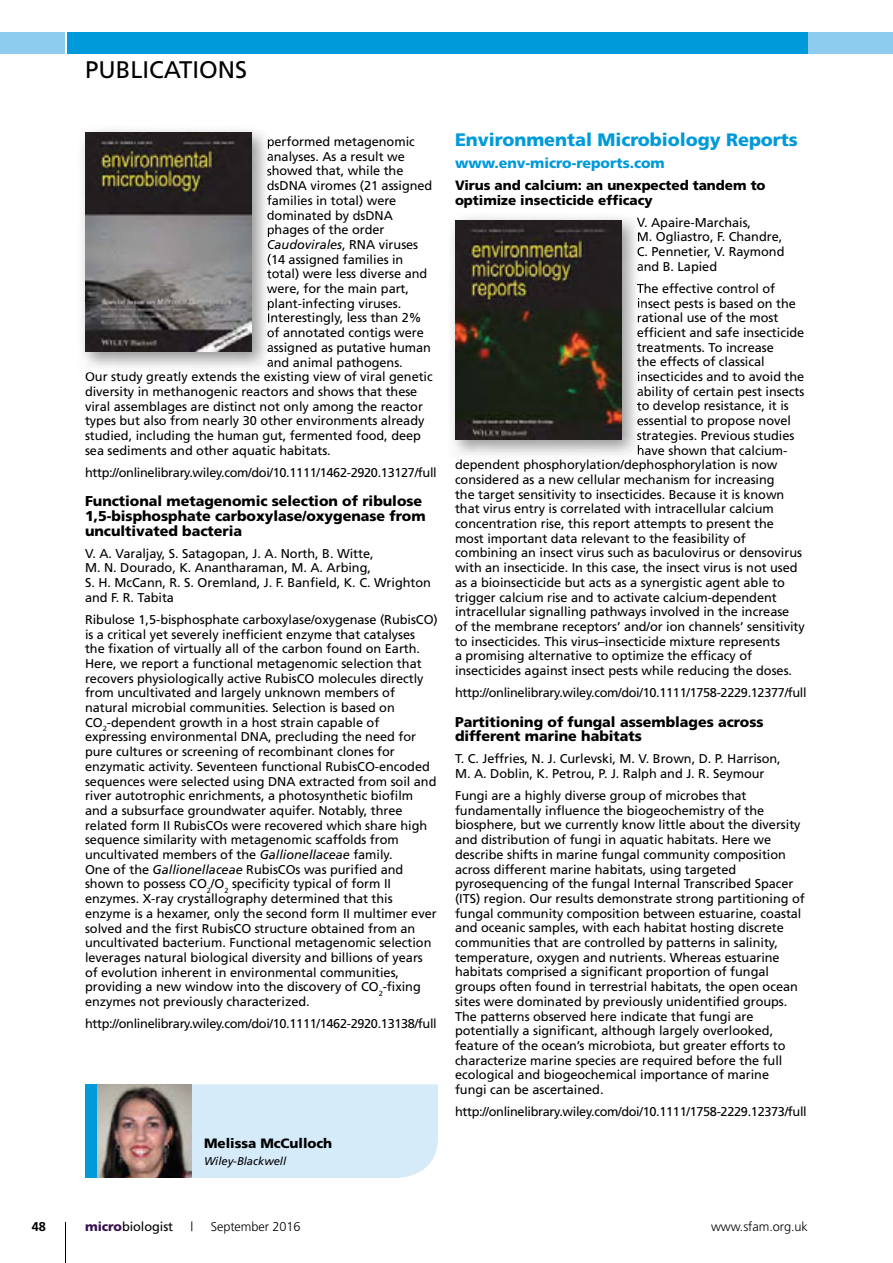
<style>
.page{position:relative;width:893px;height:1263px;background:#fff}
.page>*{position:absolute;margin:0;border:0;box-sizing:border-box;transform-origin:0 0}
.t1{font:24px "Frutiger";color:#000}
.t2{font:900 18px "Frutiger";letter-spacing:-.005em;color:#009ada}
.t3{font:900 14.25px/14.7px "Frutiger";letter-spacing:-.005em;color:#000}
.t4{font:900 14.25px "Frutiger";letter-spacing:-.005em;color:#009ada}
.t5{font:900 13.5px/14.7px "Frutiger";letter-spacing:-.005em;color:#000}
.t6{font:12.75px/14.7px "Frutiger";letter-spacing:-.005em;color:#000}
.t7{font:12.75px "Frutiger";letter-spacing:-.025em;color:#000}
.t8{font:300 12.75px "Frutiger";letter-spacing:-.005em;color:#000}
.t9{font:italic 12.75px "Frutiger";letter-spacing:-.005em;color:#000}
.t10{font:700 12.75px "Frutiger";color:#000}
.t11{font:italic 11.25px "Frutiger";letter-spacing:-.005em;color:#000}
.s1{font-style:normal}
.s2{font-style:italic}
.s3{font-weight:900;color:#3a124e}
</style>
<div class="page">
<div style="left:191px;top:1084px;width:247px;height:94px;background:#d6ebfa"></div>
<div style="left:85px;top:1084px;width:13px;height:94px;background:#009ada"></div>
<img style="left:98px;top:1084px;width:93px;height:94px">
<svg style="left:637px;top:217px;width:5px;height:56px"></svg>
<svg style="left:637px;top:283px;width:5px;height:172px"></svg>
<img style="left:455px;top:220px;width:167px;height:220px">
<img style="left:82px;top:129px;width:185px;height:239px">
<svg style="left:267px;top:139px;width:5px;height:228px"></svg>
<img style="left:85px;top:133px;width:167px;height:219px">
<div style="left:0;top:32px;width:893px;height:21px;background:#8dccef"></div>
<div style="left:66px;top:32px;width:742px;height:21px;background:#009ada"></div>
<hr style="left:65px;top:0;width:1px;height:78px;background:#fff">
<hr style="left:65px;top:1222px;width:1px;height:41px;background:#000">
<h1 class="t1" style="left:85px;top:55px;width:164px">PUBLICATIONS</h1>
<p class="t6" style="left:267px;top:134px;width:150px">performed metagenomic</p>
<p class="t6" style="left:267px;top:149px;width:140px">analyses. As a result we</p>
<p class="t6" style="left:267px;top:163px;width:138px">showed that, while the</p>
<p class="t6" style="left:267px;top:178px;width:167px">dsDNA viromes (21 assigned</p>
<p class="t6" style="left:267px;top:193px;width:131px">families in total) were</p>
<p class="t6" style="left:267px;top:208px;width:128px">dominated by dsDNA</p>
<p class="t6" style="left:267px;top:222px;width:119px">phages of the order</p>
<p class="t9" style="left:267px;top:237px;width:153px">Caudovirales<span class="s1">, RNA viruses</span></p>
<p class="t6" style="left:267px;top:252px;width:138px">(14 assigned families in</p>
<p class="t6" style="left:267px;top:266px;width:162px">total) were less diverse and</p>
<p class="t6" style="left:267px;top:281px;width:144px">were, for the main part,</p>
<p class="t6" style="left:267px;top:296px;width:136px">plant-infecting viruses.</p>
<p class="t6" style="left:267px;top:311px;width:156px">Interestingly, less than 2%</p>
<p class="t6" style="left:267px;top:325px;width:159px">of annotated contigs were</p>
<p class="t6" style="left:267px;top:340px;width:166px">assigned as putative human</p>
<p class="t6" style="left:267px;top:355px;width:137px">and animal pathogens.</p>
<p class="t6" style="left:85px;top:369px;width:349px">Our study greatly extends the existing view of viral genetic</p>
<p class="t6" style="left:85px;top:384px;width:334px">diversity in methanogenic reactors and shows that these</p>
<p class="t6" style="left:85px;top:399px;width:339px">viral assemblages are distinct not only among the reactor</p>
<p class="t6" style="left:85px;top:413px;width:341px">types but also from nearly 30 other environments already</p>
<p class="t6" style="left:85px;top:428px;width:337px">studied, including the human gut, fermented food, deep</p>
<p class="t6" style="left:85px;top:443px;width:247px">sea sediments and other aquatic habitats.</p>
<p class="t7" style="left:85px;top:465px;width:353px">http://onlinelibrary.wiley.com/doi/10.1111/1462-2920.13127/full</p>
<p class="t3" style="left:85px;top:494px;width:342px">Functional metagenomic selection of ribulose<br>1,5-bisphosphate carboxylase/oxygenase from uncultivated bacteria</p>
<p class="t6" style="left:85px;top:546px;width:347px">V. A. Varaljay, S. Satagopan, J. A. North, B. Witte,<br>M. N. Dourado, K. Anantharaman, M. A. Arbing,<br>S. H. McCann, R. S. Oremland, J. F. Banfield, K. C. Wrighton and F. R. Tabita</p>
<p class="t6" style="left:85px;top:612px;width:354px">Ribulose 1,5-bisphosphate carboxylase/oxygenase (RubisCO) is a critical yet severely inefficient enzyme that catalyses the fixation of virtually all of the carbon found on Earth.<br>Here, we report a functional metagenomic selection that recovers physiologically active RubisCO molecules directly from uncultivated and largely unknown members of natural microbial communities. Selection is based on CO<sub>2</sub>-dependent growth in a host strain capable of expressing environmental DNA, precluding the need for pure cultures or screening of recombinant clones for enzymatic activity. Seventeen functional RubisCO-encoded sequences were selected using DNA extracted from soil and river autotrophic enrichments, a photosynthetic biofilm and a subsurface groundwater aquifer. Notably, three related form II RubisCOs were recovered which share high sequence similarity with metagenomic scaffolds from uncultivated members of the <span class="s2">Gallionellaceae</span> family.<br>One of the <span class="s2">Gallionellaceae</span> RubisCOs was purified and shown to possess CO<sub>2</sub>/O<sub>2</sub> specificity typical of form II enzymes. X-ray crystallography determined that this enzyme is a hexamer, only the second form II multimer ever solved and the first RubisCO structure obtained from an uncultivated bacterium. Functional metagenomic selection leverages natural biological diversity and billions of years of evolution inherent in environmental communities, providing a new window into the discovery of CO<sub>2</sub>-fixing enzymes not previously characterized.</p>
<p class="t7" style="left:85px;top:1016px;width:353px">http://onlinelibrary.wiley.com/doi/10.1111/1462-2920.13138/full</p>
<p class="t5" style="left:204px;top:1136px;width:130px">Melissa McCulloch</p>
<p class="t11" style="left:204px;top:1155px;width:84px">Wiley-Blackwell</p>
<h2 class="t2" style="left:455px;top:129px;width:344px">Environmental Microbiology Reports</h2>
<p class="t4" style="left:455px;top:154px;width:211px">www.env-micro-reports.com</p>
<p class="t5" style="left:455px;top:178px;width:312px">Virus and calcium: an unexpected tandem to optimize insecticide efficacy</p>
<p class="t6" style="left:637px;top:215px;width:149px">V. Apaire-Marchais,<br>M. Ogliastro, F. Chandre,<br>C. Pennetier, V. Raymond and B. Lapied</p>
<p class="t6" style="left:637px;top:281px;width:140px">The effective control of</p>
<p class="t6" style="left:637px;top:296px;width:161px">insect pests is based on the</p>
<p class="t6" style="left:637px;top:310px;width:143px">rational use of the most</p>
<p class="t6" style="left:637px;top:325px;width:169px">efficient and safe insecticide</p>
<p class="t6" style="left:637px;top:340px;width:139px">treatments. To increase</p>
<p class="t6" style="left:637px;top:354px;width:129px">the effects of classical</p>
<p class="t6" style="left:637px;top:369px;width:169px">insecticides and to avoid the</p>
<p class="t6" style="left:637px;top:384px;width:169px">ability of certain pest insects</p>
<p class="t6" style="left:637px;top:399px;width:154px">to develop resistance, it is</p>
<p class="t6" style="left:637px;top:413px;width:156px">essential to propose novel</p>
<p class="t6" style="left:637px;top:428px;width:159px">strategies. Previous studies</p>
<p class="t6" style="left:637px;top:443px;width:152px">have shown that calcium-</p>
<p class="t6" style="left:455px;top:457px;width:324px">dependent phosphorylation/dephosphorylation is now</p>
<p class="t6" style="left:455px;top:472px;width:321px">considered as a new cellular mechanism for increasing</p>
<p class="t6" style="left:455px;top:487px;width:331px">the target sensitivity to insecticides. Because it is known</p>
<p class="t6" style="left:455px;top:501px;width:320px">that virus entry is correlated with intracellular calcium</p>
<p class="t6" style="left:455px;top:516px;width:320px">concentration rise, this report attempts to present the</p>
<p class="t6" style="left:455px;top:531px;width:292px">most important data relevant to the feasibility of</p>
<p class="t6" style="left:455px;top:546px;width:349px">combining an insect virus such as baculovirus or densovirus</p>
<p class="t6" style="left:455px;top:560px;width:344px">with an insecticide. In this case, the insect virus is not used</p>
<p class="t6" style="left:455px;top:575px;width:332px">as a bioinsecticide but acts as a synergistic agent able to</p>
<p class="t6" style="left:455px;top:590px;width:323px">trigger calcium rise and to activate calcium-dependent</p>
<p class="t6" style="left:455px;top:604px;width:336px">intracellular signalling pathways involved in the increase</p>
<p class="t6" style="left:455px;top:619px;width:351px">of the membrane receptors’ and/or ion channels’ sensitivity</p>
<p class="t6" style="left:455px;top:634px;width:327px">to insecticides. This virus–insecticide mixture represents</p>
<p class="t6" style="left:455px;top:648px;width:299px">a promising alternative to optimize the efficacy of</p>
<p class="t6" style="left:455px;top:663px;width:339px">insecticides against insect pests while reducing the doses.</p>
<p class="t7" style="left:455px;top:685px;width:353px">http://onlinelibrary.wiley.com/doi/10.1111/1758-2229.12377/full</p>
<p class="t3" style="left:455px;top:714px;width:310px">Partitioning of fungal assemblages across different marine habitats</p>
<p class="t6" style="left:455px;top:751px;width:327px">T. C. Jeffries, N. J. Curlevski, M. V. Brown, D. P. Harrison,<br>M. A. Doblin, K. Petrou, P. J. Ralph and J. R. Seymour</p>
<p class="t6" style="left:455px;top:788px;width:351px">Fungi are a highly diverse group of microbes that fundamentally influence the biogeochemistry of the biosphere, but we currently know little about the diversity and distribution of fungi in aquatic habitats. Here we describe shifts in marine fungal community composition across different marine habitats, using targeted pyrosequencing of the fungal Internal Transcribed Spacer (ITS) region. Our results demonstrate strong partitioning of fungal community composition between estuarine, coastal and oceanic samples, with each habitat hosting discrete communities that are controlled by patterns in salinity, temperature, oxygen and nutrients. Whereas estuarine habitats comprised a significant proportion of fungal groups often found in terrestrial habitats, the open ocean sites were dominated by previously unidentified groups.<br>The patterns observed here indicate that fungi are potentially a significant, although largely overlooked, feature of the ocean’s microbiota, but greater efforts to characterize marine species are required before the full ecological and biogeochemical importance of marine<br>fungi can be ascertained.</p>
<p class="t7" style="left:455px;top:1104px;width:353px">http://onlinelibrary.wiley.com/doi/10.1111/1758-2229.12373/full</p>
<p class="t10" style="left:32px;top:1219px;width:16px">48</p>
<p class="t6" style="left:85px;top:1219px;width:90px"><span class="s3">micro</span>biologist</p>
<p class="t8" style="left:191px;top:1219px;width:4px">|</p>
<p class="t8" style="left:211px;top:1219px;width:91px">September 2016</p>
<p class="t8" style="left:711px;top:1219px;width:98px">www.sfam.org.uk</p>
</div>
